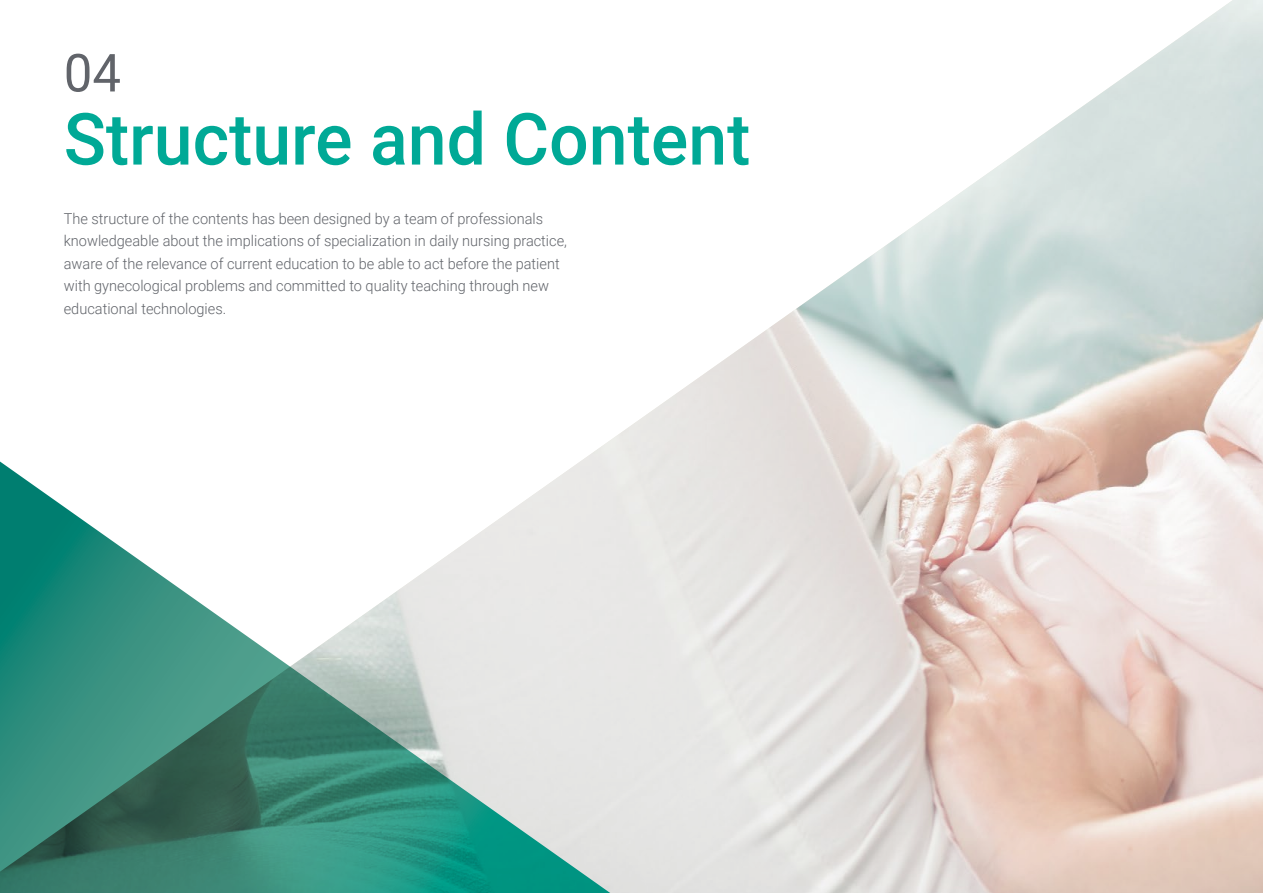
<style>
.page{position:relative;width:1263px;height:893px;background:#fff}
.page>*{position:absolute;margin:0;border:0;box-sizing:border-box;transform-origin:0 0}
.t1{font:500 72px "Roboto";color:#00a996}
.t2{font:52.5px "Roboto";color:#61646a}
.t3{font:300 15px/22.5px "Roboto";color:#61646a}
</style>
<div class="page">
<img style="left:602px;top:0;width:661px;height:893px">
<svg style="left:0;top:446px;width:640px;height:447px"></svg>
<h2 class="t2" style="left:64px;top:36px;width:59px">04</h2>
<h1 class="t1" style="left:64px;top:89px;width:688px">Structure and Content</h1>
<p class="t3" style="left:64px;top:207px;width:505px">The structure of the contents has been designed by a team of professionals knowledgeable about the implications of specialization in daily nursing practice, aware of the relevance of current education to be able to act before the patient with gynecological problems and committed to quality teaching through new educational technologies.</p>
</div>
